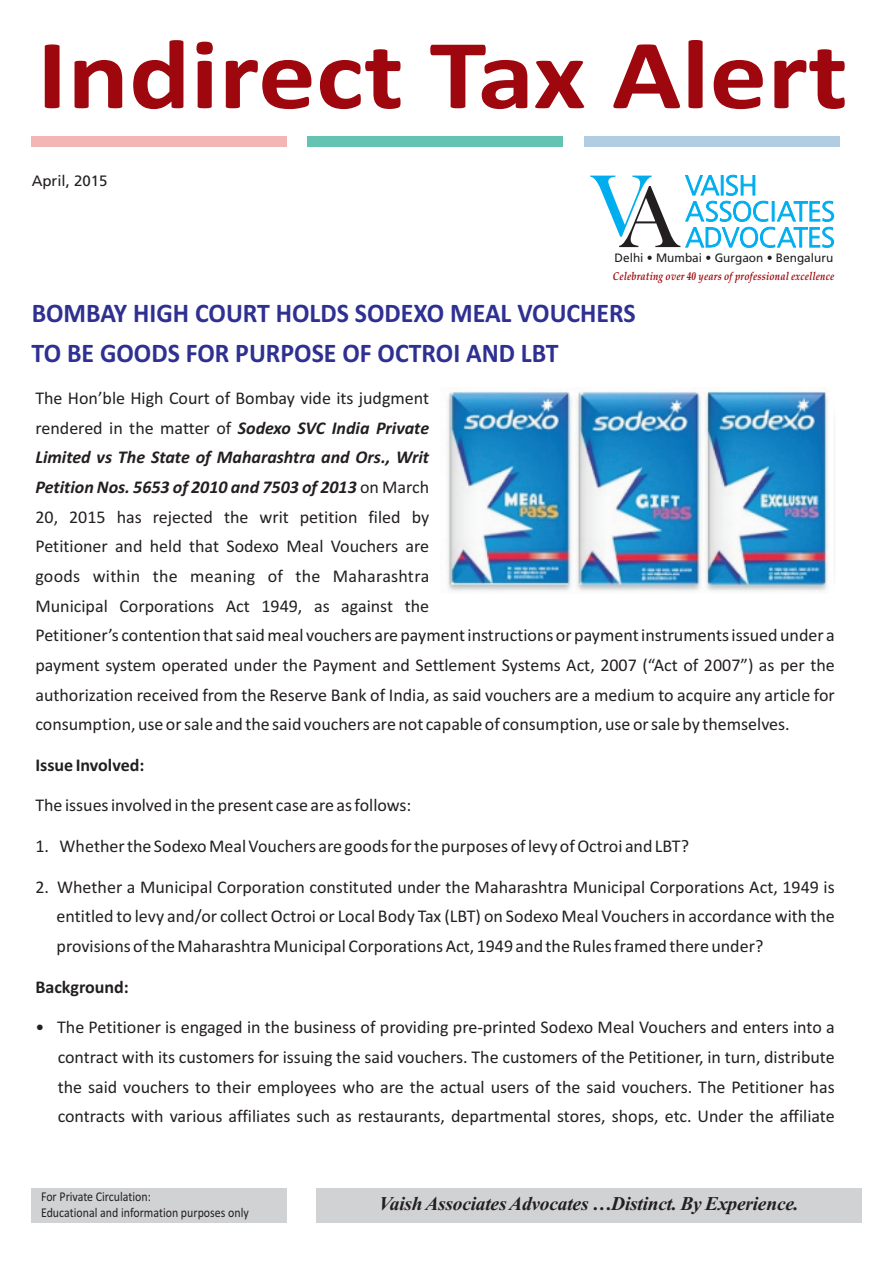
<style>
.page{position:relative;width:893px;height:1263px;background:#fff}
.page>*{position:absolute;margin:0;border:0;box-sizing:border-box;transform-origin:0 0}
.t1{font:700 100.05px "Calibri";color:#9d070d;scale:1.15 1}
.t2{font:700 27px/39.6px "Calibri";color:#2e3092;scale:.96 1}
.t3{font:italic 700 19.5px "Times New Roman";letter-spacing:-.015em;color:#231f20}
.t4{font:18px/29.7px "Calibri";color:#231f20;text-align:justify}
.t5{font:700 18px "Calibri";color:#231f20}
.t6{font:15px "Frutiger 55 Roman";color:#231f20}
.t7{font:13.5px/16.5px "Calibri";color:#231f20;scale:.88 1}
.t8{font:12.15px "Frutiger 55 Roman";color:#231f20}
.t9{font:italic 700 11.4px "Book Antiqua";letter-spacing:.025em;color:#9d070d;scale:.82 1}
.s1{font-weight:700;font-style:italic}
</style>
<div class="page">
<div style="left:308px;top:136px;width:255px;height:11px;background:#64c3b3"></div>
<div style="left:32px;top:136px;width:255px;height:11px;background:#f2b7b5"></div>
<div style="left:584px;top:136px;width:255px;height:11px;background:#b1cde1"></div>
<div style="left:32px;top:1188px;width:255px;height:35px;background:#d1d2d4"></div>
<div style="left:316px;top:1188px;width:545px;height:35px;background:#d1d2d4"></div>
<svg style="left:590px;top:174px;width:244px;height:74px"></svg>
<img style="left:445px;top:387px;width:383px;height:205px">
<h1 class="t1" style="left:37px;top:33px;width:707px">Indirect Tax Alert</h1>
<p class="t6" style="left:32px;top:175px;width:77px">April, 2015</p>
<p class="t8" style="left:615px;top:253px;width:220px">Delhi • Mumbai • Gurgaon • Bengaluru</p>
<p class="t9" style="left:613px;top:272px;width:272px">Celebrating over 40 years of professional excellence</p>
<h2 class="t2" style="left:32px;top:296px;width:631px">BOMBAY HIGH COURT HOLDS SODEXO MEAL VOUCHERS<br>TO BE GOODS FOR PURPOSE OF OCTROI AND LBT</h2>
<p class="t4" style="left:35px;top:384px;width:801px;text-align:left">The Hon’ble High Court of Bombay vide its judgment<br>rendered in the matter of <span class="s1">Sodexo SVC India Private<br>Limited vs The State of Maharashtra and Ors., Writ<br>Petition Nos. 5653 of 2010 and 7503 of 2013</span> on March<br>20, 2015 has rejected the writ petition filed by<br>Petitioner and held that Sodexo Meal Vouchers are<br>goods within the meaning of the Maharashtra<br>Municipal Corporations Act 1949, as against the<br>Petitioner’s contention that said meal vouchers are payment instructions or payment instruments issued under a payment system operated under the Payment and Settlement Systems Act, 2007 (“Act of 2007”) as per the authorization received from the Reserve Bank of India, as said vouchers are a medium to acquire any article for consumption, use or sale and the said vouchers are not capable of consumption, use or sale by themselves.</p>
<p class="t5" style="left:35px;top:757px;width:111px">Issue Involved:</p>
<p class="t4" style="left:35px;top:792px;width:378px">The issues involved in the present case are as follows:</p>
<p class="t4" style="left:35px;top:833px;width:655px">1. Whether the SodexoMeal Vouchers are goods for the purposes of levy of Octroi and LBT?</p>
<p class="t4" style="left:57px;top:873px;width:780px;text-indent:-21px">2. Whether a Municipal Corporation constituted under the Maharashtra Municipal Corporations Act, 1949 is entitled to levy and/or collect Octroi or Local Body Tax (LBT) on Sodexo Meal Vouchers in accordance with the provisions of the Maharashtra Municipal Corporations Act, 1949 and the Rules framed there under?</p>
<p class="t5" style="left:35px;top:979px;width:95px">Background:</p>
<p class="t4" style="left:58px;top:1014px;width:779px;text-indent:-22px">• The Petitioner is engaged in the business of providing pre-printed Sodexo Meal Vouchers and enters into a contract with its customers for issuing the said vouchers. The customers of the Petitioner, in turn, distribute the said vouchers to their employees who are the actual users of the said vouchers. The Petitioner has contracts with various affiliates such as restaurants, departmental stores, shops, etc. Under the affiliate</p>
<p class="t7" style="left:41px;top:1189px;width:238px">For Private Circulation:<br>Educational and information purposes only</p>
<p class="t3" style="left:379px;top:1197px;width:421px">VaishAssociatesAdvocates …Distinct. By Experience.</p>
</div>
